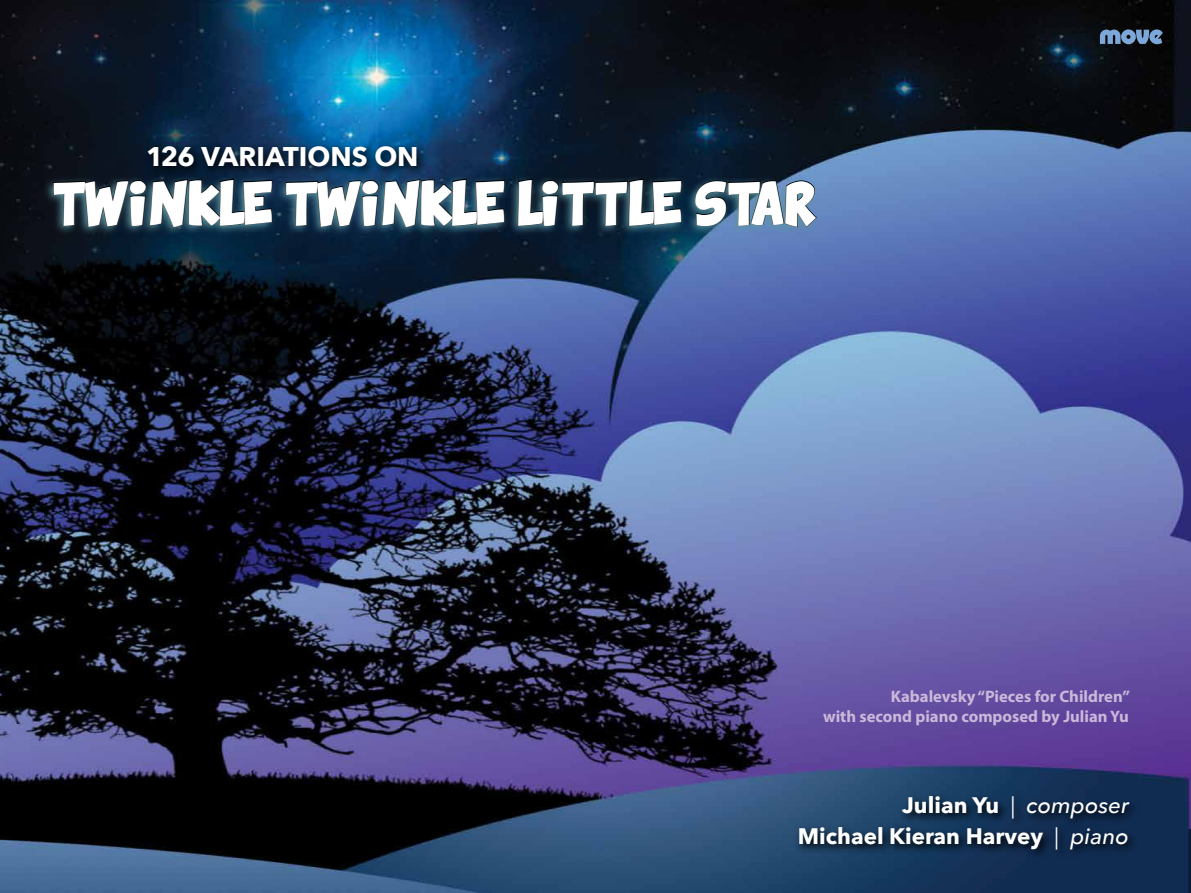
<style>
.page{position:relative;width:1191px;height:893px;background:#fff}
.page>*{position:absolute;margin:0;border:0;box-sizing:border-box;transform-origin:0 0}
.t1{font:30px "Comix Loud";color:#fff}
.t2{font:700 27px "Avenir Next";color:#fff}
.t3{font:700 22.35px/31px "Avenir Next";color:#fff;text-align:right}
.t4{font:700 16.65px/20px "Myriad Pro";color:#cbb8da;text-align:right}
.s1{font-weight:400}
.s2{font-weight:500;font-style:italic}
</style>
<div class="page">
<img style="left:0;top:0;width:1191px;height:893px">
<svg style="left:43px;top:175px;width:777px;height:62px"></svg>
<svg style="left:53px;top:179px;width:220px;height:48px"></svg>
<svg style="left:285px;top:179px;width:220px;height:48px"></svg>
<svg style="left:517px;top:179px;width:165px;height:47px"></svg>
<svg style="left:694px;top:179px;width:123px;height:49px"></svg>
<svg style="left:144px;top:142px;width:284px;height:36px"></svg>
<svg style="left:794px;top:792px;width:346px;height:68px"></svg>
<svg style="left:1100px;top:29px;width:62px;height:15px"></svg>
<h2 class="t2" style="left:146px;top:133px;width:274px">126 VARIATIONS ON</h2>
<h1 class="t1" style="left:53px;top:189px;width:765px">TWINKLE TWINKLE LITTLE STAR</h1>
<p class="t4" style="left:823px;top:686px;width:308px">Kabalevsky “Pieces for Children”<br>with second piano composed by Julian Yu</p>
<h3 class="t3" style="left:798px;top:790px;width:332px">Julian Yu <span class="s1">|</span> <span class="s2">composer<br></span>Michael Kieran Harvey <span class="s1">|</span> <span class="s2">piano</span></h3>
</div>
